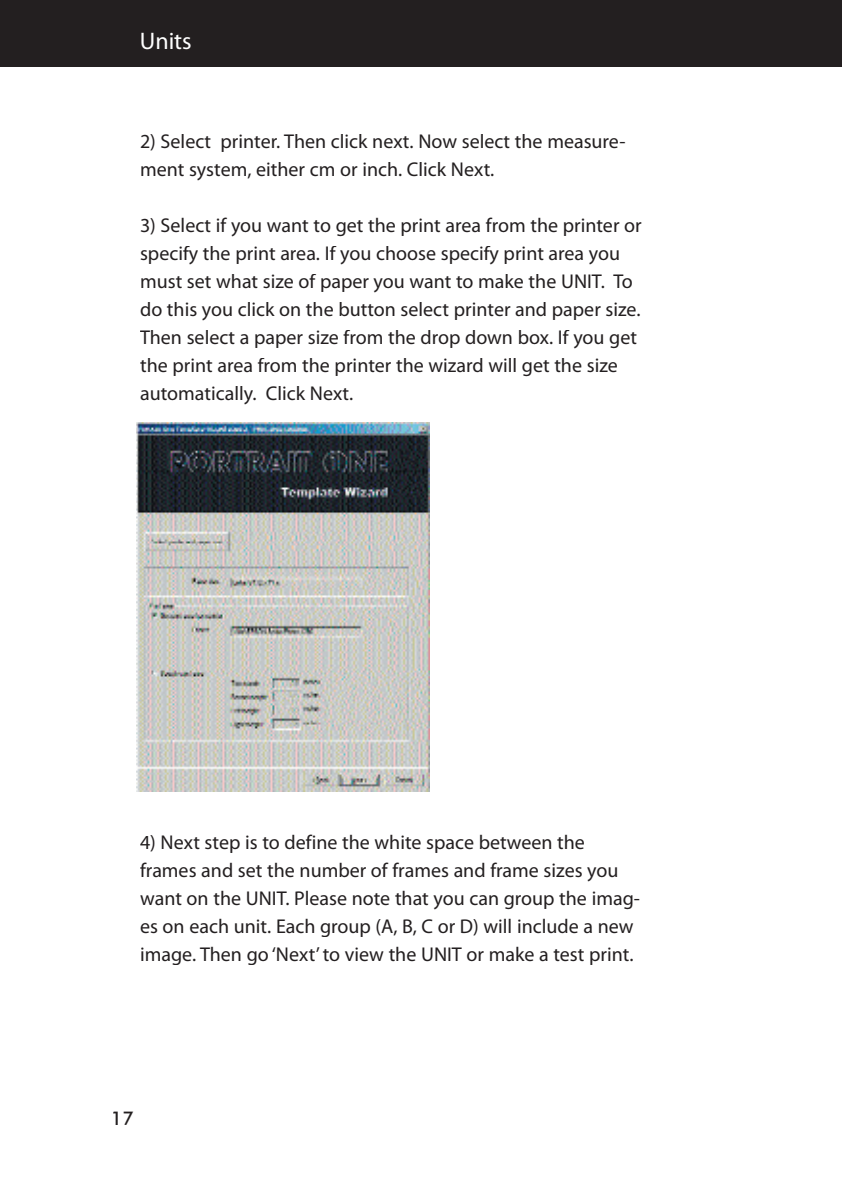
<style>
.page{position:relative;width:842px;height:1191px;background:#fff}
.page>*{position:absolute;margin:0;border:0;box-sizing:border-box;transform-origin:0 0}
.t1{font:24px "Myriad Pro";color:#fff}
.t2{font:20px/28px "Myriad Pro";color:#231f20}
.t3{font:500 19px "Futura BT";color:#231f20}
</style>
<div class="page">
<div style="left:0;top:0;width:842px;height:66px;background:#231f20"></div>
<img style="left:136px;top:423px;width:294px;height:368px">
<p class="t1" style="left:140px;top:28px;width:53px">Units</p>
<p class="t2" style="left:140px;top:128px;width:487px">2) Select printer. Then click next. Now select the measure&shy;ment system, either cm or inch. Click Next.</p>
<p class="t2" style="left:140px;top:212px;width:503px">3) Select if you want to get the print area from the printer or specify the print area. If you choose specify print area you must set what size of paper you want to make the UNIT. To do this you click on the button select printer and paper size.<br>Then select a paper size from the drop down box. If you get the print area from the printer the wizard will get the size automatically. Click Next.</p>
<p class="t2" style="left:140px;top:828px;width:501px">4) Next step is to define the white space between the frames and set the number of frames and frame sizes you want on the UNIT. Please note that you can group the imag&shy;es on each unit. Each group (A, B, C or D) will include a new image. Then go ‘Next’ to view the UNIT or make a test print.</p>
<p class="t3" style="left:111px;top:1107px;width:25px">17</p>
</div>
